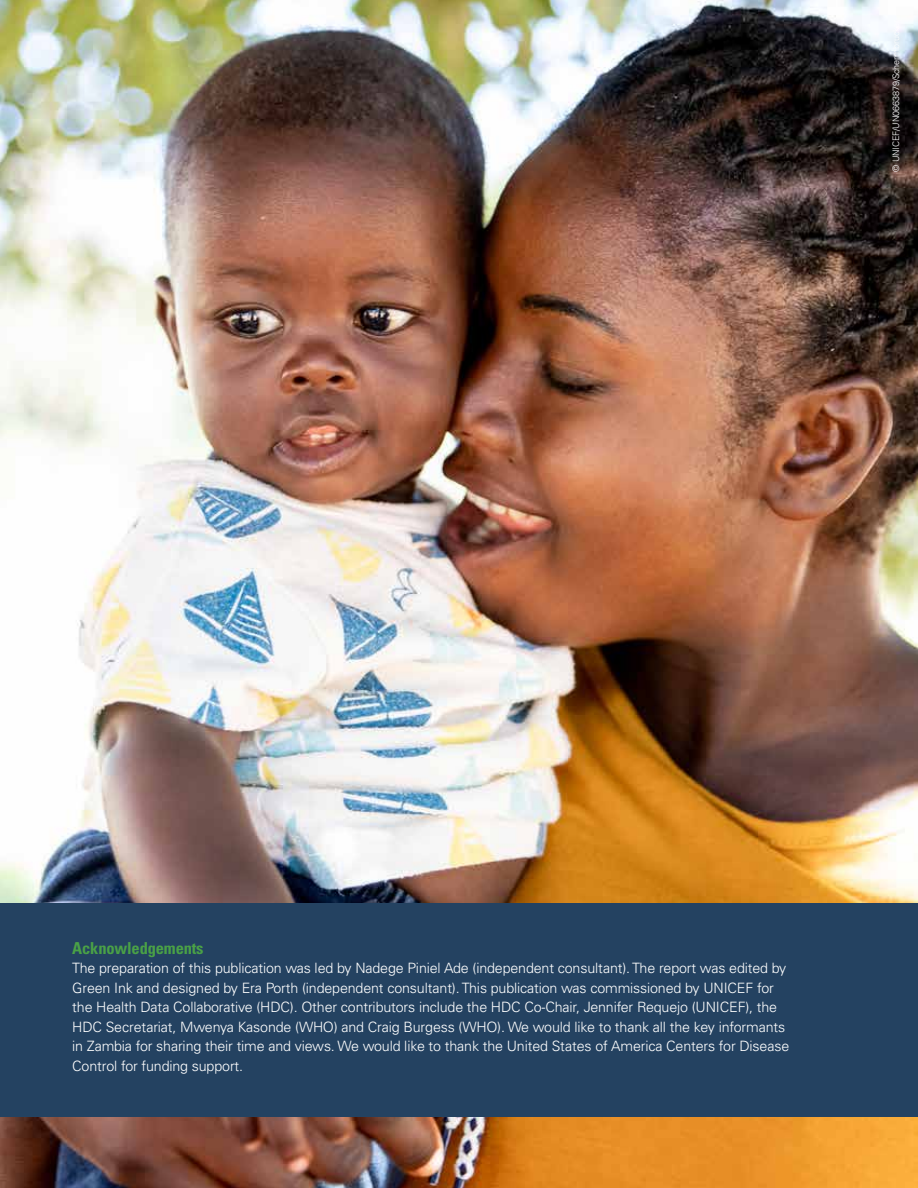
<style>
.page{position:relative;width:918px;height:1188px;background:#fff}
.page>*{position:absolute;margin:0;border:0;box-sizing:border-box;transform-origin:0 0}
.t1{font:700 condensed 16.5px "Univers LT Std";letter-spacing:-.01em;color:#4aa146}
.t2{font:300 14.25px/19.5px "Univers LT Std";letter-spacing:-.01em;color:#fff}
.t3{font:300 9px "Univers LT Std";letter-spacing:-.01em;color:#fff}
</style>
<div class="page">
<img style="left:0;top:0;width:918px;height:1188px">
<div style="left:0;top:904px;width:918px;height:213px;background:#244261"></div>
<p class="t3" style="left:890px;top:172px;width:153px;rotate:-90deg">© UNICEF/UN0663879/Schermbrucker</p>
<p class="t1" style="left:72px;top:938px;width:133px">Acknowledgements</p>
<p class="t2" style="left:72px;top:959px;width:719px">The preparation of this publication was led by Nadege Piniel Ade (independent consultant). The report was edited by Green Ink and designed by Era Porth (independent consultant). This publication was commissioned by UNICEF for the Health Data Collaborative (HDC). Other contributors include the HDC Co-Chair, Jennifer Requejo (UNICEF), the HDC Secretariat, Mwenya Kasonde (WHO) and Craig Burgess (WHO). We would like to thank all the key informants in Zambia for sharing their time and views. We would like to thank the United States of America Centers for Disease Control for funding support.</p>
</div>
